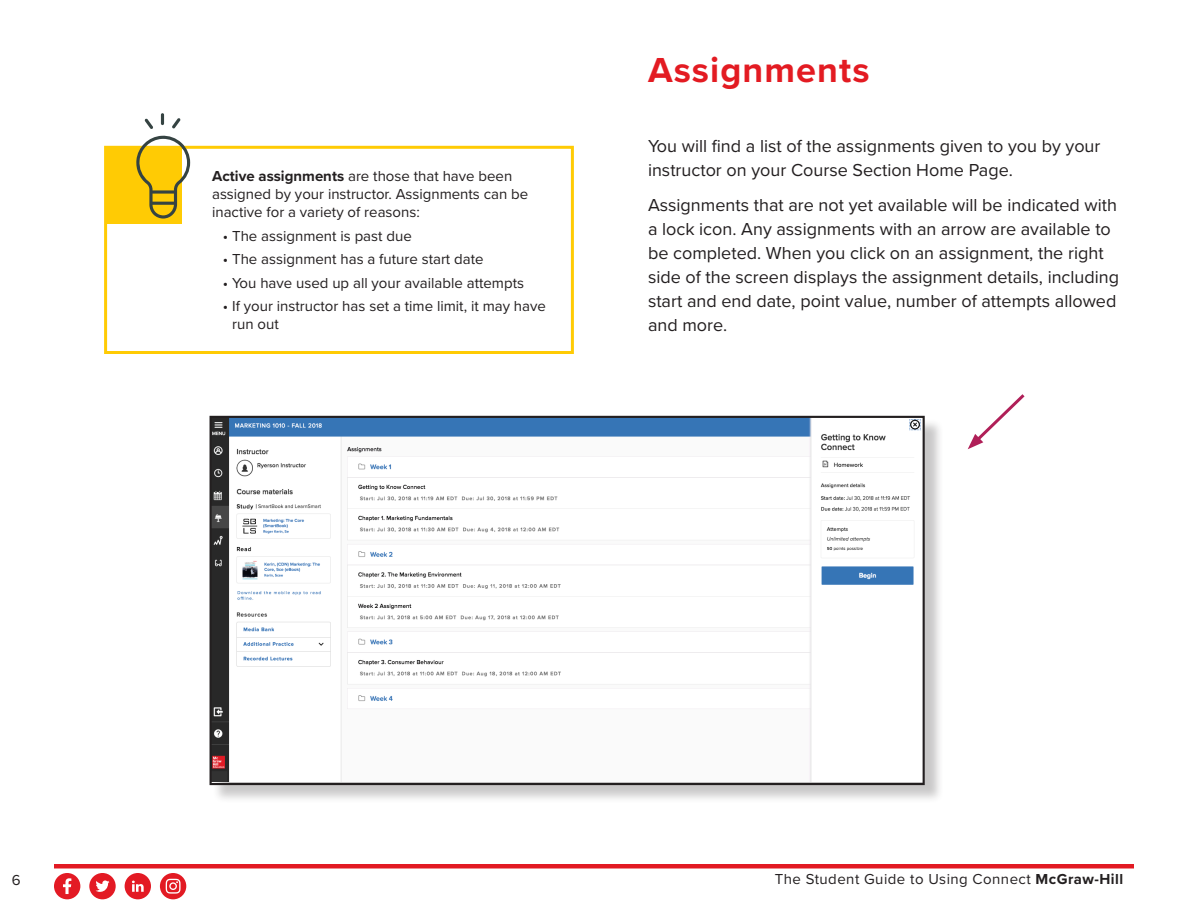
<style>
.page{position:relative;width:1188px;height:918px;background:#fff}
.page>*{position:absolute;margin:0;border:0;box-sizing:border-box;transform-origin:0 0}
.heading{font:700 36px "Proxima Nova";letter-spacing:.03em;color:#e31b22}
.body{font:18px/24px "Proxima Nova";color:#231f20}
.body-2{font:15px/18px "Proxima Nova";color:#231f20}
.body-3{font:15px "Proxima Nova";letter-spacing:.03em;color:#231f20}
.s1{font-weight:700}
</style>
<div class="page">
<hr style="left:54px;top:864px;width:1080px;height:4px;background:#e21a23">
<div style="left:160px;top:873px;width:26px;height:26px;background:#e21a23;border-radius:50%"></div>
<svg style="left:166px;top:879px;width:15px;height:15px"></svg>
<div style="left:89px;top:873px;width:27px;height:26px;background:#e31a24;border-radius:50%"></div>
<svg style="left:95px;top:880px;width:15px;height:12px"></svg>
<div style="left:125px;top:873px;width:26px;height:26px;background:#e31a24;border-radius:50%"></div>
<svg style="left:132px;top:881px;width:12px;height:11px"></svg>
<div style="left:54px;top:873px;width:26px;height:26px;background:#e31a24;border-radius:50%"></div>
<svg style="left:63px;top:878px;width:8px;height:16px"></svg>
<div style="left:104px;top:146px;width:470px;height:208px;border:3px solid #ffcb04"></div>
<svg style="left:968px;top:394px;width:57px;height:55px"></svg>
<div style="left:212px;top:418px;width:732px;height:386px;background:#231f20;opacity:.25"></div>
<img style="left:213px;top:419px;width:709px;height:363px">
<div style="left:210px;top:416px;width:715px;height:369px;border:2px solid #231f20"></div>
<div style="left:106px;top:147px;width:76px;height:77px;background:#ffcb04"></div>
<svg style="left:136px;top:135px;width:54px;height:84px"></svg>
<svg style="left:161px;top:113px;width:3px;height:12px"></svg>
<svg style="left:145px;top:119px;width:8px;height:10px"></svg>
<svg style="left:172px;top:118px;width:9px;height:10px"></svg>
<p class="body-2" style="left:212px;top:167px;width:318px"><span class="s1">Active assignments</span> are those that have been assigned by your instructor. Assignments can be inactive for a variety of reasons:</p>
<p class="body-2" style="left:223px;top:226px;width:190px">• The assignment is past due</p>
<p class="body-2" style="left:223px;top:250px;width:262px">• The assignment has a future start date</p>
<p class="body-2" style="left:223px;top:273px;width:303px">• You have used up all your available attempts</p>
<p class="body-2" style="left:232px;top:296px;width:315px;text-indent:-9px">• If your instructor has set a time limit, it may have run out</p>
<p class="heading" style="left:648px;top:44px;width:223px">Assignments</p>
<p class="body" style="left:648px;top:133px;width:454px">You will find a list of the assignments given to you by your instructor on your Course Section Home Page.</p>
<p class="body" style="left:648px;top:192px;width:473px">Assignments that are not yet available will be indicated with a lock icon. Any assignments with an arrow are available to be completed. When you click on an assignment, the right side of the screen displays the assignment details, including start and end date, point value, number of attempts allowed and more.</p>
<p class="body-2" style="left:12px;top:870px;width:10px">6</p>
<p class="body-3" style="left:775px;top:868px;width:350px">The Student Guide to Using Connect <span class="s1">McGraw-Hill</span></p>
</div>
